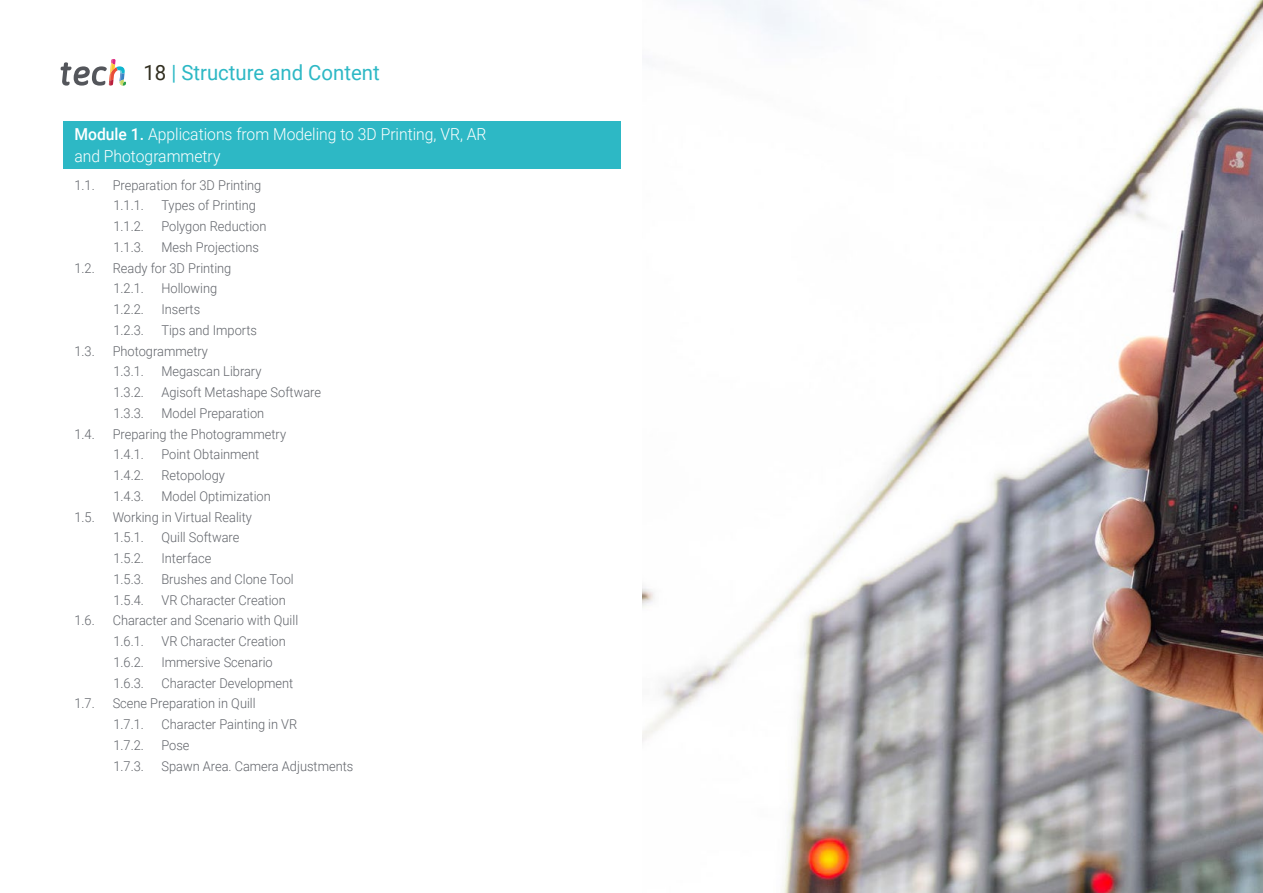
<style>
.page{position:relative;width:1263px;height:893px;background:#fff}
.page>*{position:absolute;margin:0;border:0;box-sizing:border-box;transform-origin:0 0}
.t1{font:21px "Roboto";color:#2db8c5}
.t2{font:300 16.5px/22.5px "Roboto";color:#fff;scale:.95 1}
.t3{font:300 13.5px/20.7px "Roboto";color:#61646a;scale:.95 1}
.s1{color:#312e20}
.s2{font-weight:500}
</style>
<div class="page">
<div style="left:63px;top:121px;width:558px;height:48px;background:#2db8c5"></div>
<img style="left:642px;top:0;width:621px;height:893px">
<svg style="left:61px;top:59px;width:65px;height:27px"></svg>
<h1 class="t1" style="left:144px;top:57px;width:238px"><span class="s1">18</span> | Structure and Content</h1>
<p class="t2" style="left:74px;top:122px;width:435px"><span class="s2">Module 1.</span> Applications from Modeling to 3D Printing, VR, AR and Photogrammetry</p>
<p class="t3" style="left:74px;top:174px;width:23px">1.1.</p>
<p class="t3" style="left:113px;top:174px;width:158px">Preparation for 3D Printing<br>1.1.1.</p>
<p class="t3" style="left:161px;top:195px;width:101px">Types of Printing</p>
<p class="t3" style="left:113px;top:215px;width:34px">1.1.2.</p>
<p class="t3" style="left:161px;top:215px;width:112px">Polygon Reduction</p>
<p class="t3" style="left:113px;top:236px;width:34px">1.1.3.</p>
<p class="t3" style="left:161px;top:236px;width:104px">Mesh Projections</p>
<p class="t3" style="left:74px;top:257px;width:23px">1.2.</p>
<p class="t3" style="left:113px;top:257px;width:126px">Ready for 3D Printing<br>1.2.1.</p>
<p class="t3" style="left:161px;top:278px;width:60px">Hollowing</p>
<p class="t3" style="left:113px;top:298px;width:34px">1.2.2.</p>
<p class="t3" style="left:161px;top:298px;width:42px">Inserts</p>
<p class="t3" style="left:113px;top:319px;width:34px">1.2.3.</p>
<p class="t3" style="left:161px;top:319px;width:102px">Tips and Imports</p>
<p class="t3" style="left:74px;top:340px;width:23px">1.3.</p>
<p class="t3" style="left:113px;top:340px;width:102px">Photogrammetry<br>1.3.1.</p>
<p class="t3" style="left:161px;top:361px;width:107px">Megascan Library</p>
<p class="t3" style="left:113px;top:381px;width:34px">1.3.2.</p>
<p class="t3" style="left:161px;top:381px;width:170px">Agisoft Metashape Software</p>
<p class="t3" style="left:113px;top:402px;width:34px">1.3.3.</p>
<p class="t3" style="left:161px;top:402px;width:110px">Model Preparation</p>
<p class="t3" style="left:74px;top:423px;width:23px">1.4.</p>
<p class="t3" style="left:113px;top:423px;width:184px">Preparing the Photogrammetry<br>1.4.1.</p>
<p class="t3" style="left:161px;top:444px;width:105px">Point Obtainment</p>
<p class="t3" style="left:113px;top:464px;width:34px">1.4.2.</p>
<p class="t3" style="left:161px;top:464px;width:68px">Retopology</p>
<p class="t3" style="left:113px;top:485px;width:34px">1.4.3.</p>
<p class="t3" style="left:161px;top:485px;width:117px">Model Optimization</p>
<p class="t3" style="left:74px;top:506px;width:23px">1.5.</p>
<p class="t3" style="left:113px;top:506px;width:148px">Working in Virtual Reality<br>1.5.1.</p>
<p class="t3" style="left:161px;top:527px;width:84px">Quill Software</p>
<p class="t3" style="left:113px;top:547px;width:34px">1.5.2.</p>
<p class="t3" style="left:161px;top:547px;width:54px">Interface</p>
<p class="t3" style="left:113px;top:568px;width:34px">1.5.3.</p>
<p class="t3" style="left:161px;top:568px;width:141px">Brushes and Clone Tool</p>
<p class="t3" style="left:113px;top:589px;width:34px">1.5.4.</p>
<p class="t3" style="left:161px;top:589px;width:132px">VR Character Creation</p>
<p class="t3" style="left:74px;top:610px;width:23px">1.6.</p>
<p class="t3" style="left:113px;top:610px;width:197px">Character and Scenario with Quill<br>1.6.1.</p>
<p class="t3" style="left:161px;top:630px;width:132px">VR Character Creation</p>
<p class="t3" style="left:113px;top:651px;width:34px">1.6.2.</p>
<p class="t3" style="left:161px;top:651px;width:119px">Immersive Scenario</p>
<p class="t3" style="left:113px;top:672px;width:34px">1.6.3.</p>
<p class="t3" style="left:161px;top:672px;width:140px">Character Development</p>
<p class="t3" style="left:74px;top:693px;width:23px">1.7.</p>
<p class="t3" style="left:113px;top:693px;width:152px">Scene Preparation in Quill<br>1.7.1.</p>
<p class="t3" style="left:161px;top:713px;width:145px">Character Painting in VR</p>
<p class="t3" style="left:113px;top:734px;width:34px">1.7.2.</p>
<p class="t3" style="left:161px;top:734px;width:31px">Pose</p>
<p class="t3" style="left:113px;top:755px;width:34px">1.7.3.</p>
<p class="t3" style="left:161px;top:755px;width:204px">Spawn Area. Camera Adjustments</p>
</div>
